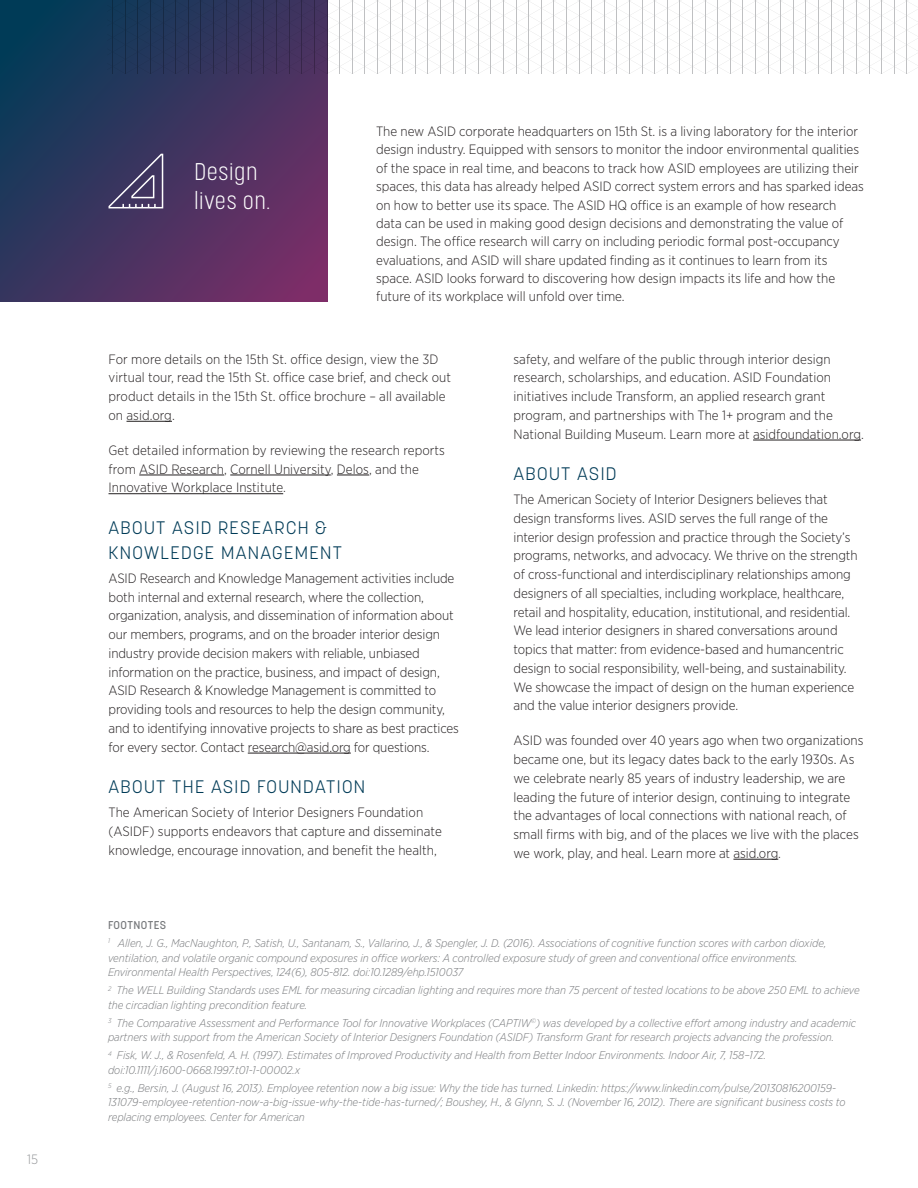
<style>
.page{position:relative;width:918px;height:1188px;background:#fff}
.page>*{position:absolute;margin:0;border:0;box-sizing:border-box;transform-origin:0 0}
.B_Head___Korolev_Med{font:300 24px/28.5px "Korolev Condensed";letter-spacing:.045em;color:#fff}
.A_Head___Korolev_Med{font:300 18px/25.2px "Korolev";letter-spacing:.075em;color:#003b57}
.Body___Gotham_Narrow{font:300 13.5px/18.8px "Gotham Narrow";letter-spacing:-.005em;color:#231f20}
.t1{font:300 13.5px "Gotham Narrow";color:#939598}
.Body___Gotham_Narrow-2{font:italic 300 11.25px/14.7px "Gotham Narrow";letter-spacing:-.005em;color:#76787b}
.Body___Gotham_Narrow-3{font:500 11.25px "Korolev";letter-spacing:.03em;color:#76787b}
</style>
<div class="page">
<svg style="left:0;top:0;width:328px;height:301px;background:#3e345f"></svg>
<svg style="left:107px;top:0;width:811px;height:75px"></svg>
<svg style="left:107px;top:153px;width:57px;height:56px;background:#544e73"></svg>
<hr style="left:127px;top:421px;width:45px;height:1px;background:#231f20">
<hr style="left:139px;top:475px;width:85px;height:1px;background:#231f20">
<hr style="left:230px;top:475px;width:101px;height:1px;background:#231f20">
<hr style="left:337px;top:475px;width:32px;height:1px;background:#231f20">
<hr style="left:109px;top:493px;width:174px;height:1px;background:#231f20">
<hr style="left:248px;top:753px;width:103px;height:1px;background:#231f20">
<hr style="left:753px;top:440px;width:108px;height:1px;background:#231f20">
<hr style="left:733px;top:859px;width:45px;height:1px;background:#231f20">
<p class="t1" style="left:27px;top:1151px;width:13px">15</p>
<p class="B_Head___Korolev_Med" style="left:194px;top:157px;width:77px">Design lives on.</p>
<p class="Body___Gotham_Narrow" style="left:376px;top:122px;width:489px;line-height:18.3px">The new ASID corporate headquarters on 15th St. is a living laboratory for the interior design industry. Equipped with sensors to monitor the indoor environmental qualities of the space in real time, and beacons to track how ASID employees are utilizing their spaces, this data has already helped ASID correct system errors and has sparked ideas on how to better use its space. The ASID HQ office is an example of how research data can be used in making good design decisions and demonstrating the value of design. The office research will carry on including periodic formal post-occupancy evaluations, and ASID will share updated finding as it continues to learn from its space. ASID looks forward to discovering how design impacts its life and how the future of its workplace will unfold over time.</p>
<p class="Body___Gotham_Narrow" style="left:109px;top:349px;width:344px">For more details on the 15th St. office design, view the 3D virtual tour, read the 15th St. office case brief, and check out product details in the 15th St. office brochure – all available on asid.org.</p>
<p class="Body___Gotham_Narrow" style="left:109px;top:440px;width:338px">Get detailed information by reviewing the research reports from ASID Research, Cornell University, Delos, and the<br>Innovative Workplace Institute.</p>
<p class="A_Head___Korolev_Med" style="left:109px;top:515px;width:235px">ABOUT ASID RESEARCH &amp;<br>KNOWLEDGE MANAGEMENT</p>
<p class="Body___Gotham_Narrow" style="left:109px;top:569px;width:352px">ASID Research and Knowledge Management activities include both internal and external research, where the collection, organization, analysis, and dissemination of information about our members, programs, and on the broader interior design industry provide decision makers with reliable, unbiased information on the practice, business, and impact of design, ASID Research &amp; Knowledge Management is committed to providing tools and resources to help the design community, and to identifying innovative projects to share as best practices for every sector. Contact research@asid.org for questions.</p>
<p class="A_Head___Korolev_Med" style="left:109px;top:774px;width:258px">ABOUT THE ASID FOUNDATION</p>
<p class="Body___Gotham_Narrow" style="left:109px;top:803px;width:335px">The American Society of Interior Designers Foundation (ASIDF) supports endeavors that capture and disseminate knowledge, encourage innovation, and benefit the health,</p>
<p class="Body___Gotham_Narrow" style="left:514px;top:349px;width:352px">safety, and welfare of the public through interior design research, scholarships, and education. ASID Foundation initiatives include Transform, an applied research grant program, and partnerships with The 1+ program and the National Building Museum. Learn more at asidfoundation.org.</p>
<p class="A_Head___Korolev_Med" style="left:514px;top:461px;width:105px">ABOUT ASID</p>
<p class="Body___Gotham_Narrow" style="left:514px;top:490px;width:346px">The American Society of Interior Designers believes that design transforms lives. ASID serves the full range of the interior design profession and practice through the Society’s programs, networks, and advocacy. We thrive on the strength of cross-functional and interdisciplinary relationships among designers of all specialties, including workplace, healthcare, retail and hospitality, education, institutional, and residential.<br>We lead interior designers in shared conversations around topics that matter: from evidence-based and humancentric design to social responsibility, well-being, and sustainability.<br>We showcase the impact of design on the human experience and the value interior designers provide.</p>
<p class="Body___Gotham_Narrow" style="left:514px;top:731px;width:352px">ASID was founded over 40 years ago when two organizations became one, but its legacy dates back to the early 1930s. As we celebrate nearly 85 years of industry leadership, we are leading the future of interior design, continuing to integrate the advantages of local connections with national reach, of small firms with big, and of the places we live with the places we work, play, and heal. Learn more at asid.org.</p>
<p class="Body___Gotham_Narrow-3" style="left:108px;top:918px;width:60px">FOOTNOTES</p>
<p class="Body___Gotham_Narrow-2" style="left:108px;top:936px;width:720px"><sup>1</sup> Allen, J. G., MacNaughton, P., Satish, U., Santanam, S., Vallarino, J., &amp; Spengler, J. D. (2016). Associations of cognitive function scores with carbon dioxide, ventilation, and volatile organic compound exposures in office workers: A controlled exposure study of green and conventional office environments.<br>Environmental Health Perspectives, 124(6), 805-812. doi:10.1289/ehp.1510037</p>
<p class="Body___Gotham_Narrow-2" style="left:108px;top:983px;width:753px"><sup>2</sup> The WELL Building Standards uses EML for measuring circadian lighting and requires more than 75 percent of tested locations to be above 250 EML to achieve the circadian lighting precondition feature.</p>
<p class="Body___Gotham_Narrow-2" style="left:108px;top:1015px;width:750px"><sup>3</sup> The Comparative Assessment and Performance Tool for Innovative Workplaces (CAPTIW<sup>©</sup>) was developed by a collective effort among industry and academic partners with support from the American Society of Interior Designers Foundation (ASIDF) Transform Grant for research projects advancing the profession.</p>
<p class="Body___Gotham_Narrow-2" style="left:108px;top:1048px;width:660px"><sup>4</sup> Fisk, W. J., &amp; Rosenfeld, A. H. (1997). Estimates of Improved Productivity and Health from Better Indoor Environments. Indoor Air, 7, 158–172. doi:10.1111/j.1600-0668.1997.t01-1-00002.x</p>
<p class="Body___Gotham_Narrow-2" style="left:108px;top:1080px;width:739px"><sup>5</sup> e.g., Bersin, J. (August 16, 2013). Employee retention now a big issue: Why the tide has turned. Linkedin: https://www.linkedin.com/pulse/20130816200159-<br>131079-employee-retention-now-a-big-issue-why-the-tide-has-turned/; Boushey, H., &amp; Glynn, S. J. (November 16, 2012). There are significant business costs to replacing employees. Center for American</p>
</div>
